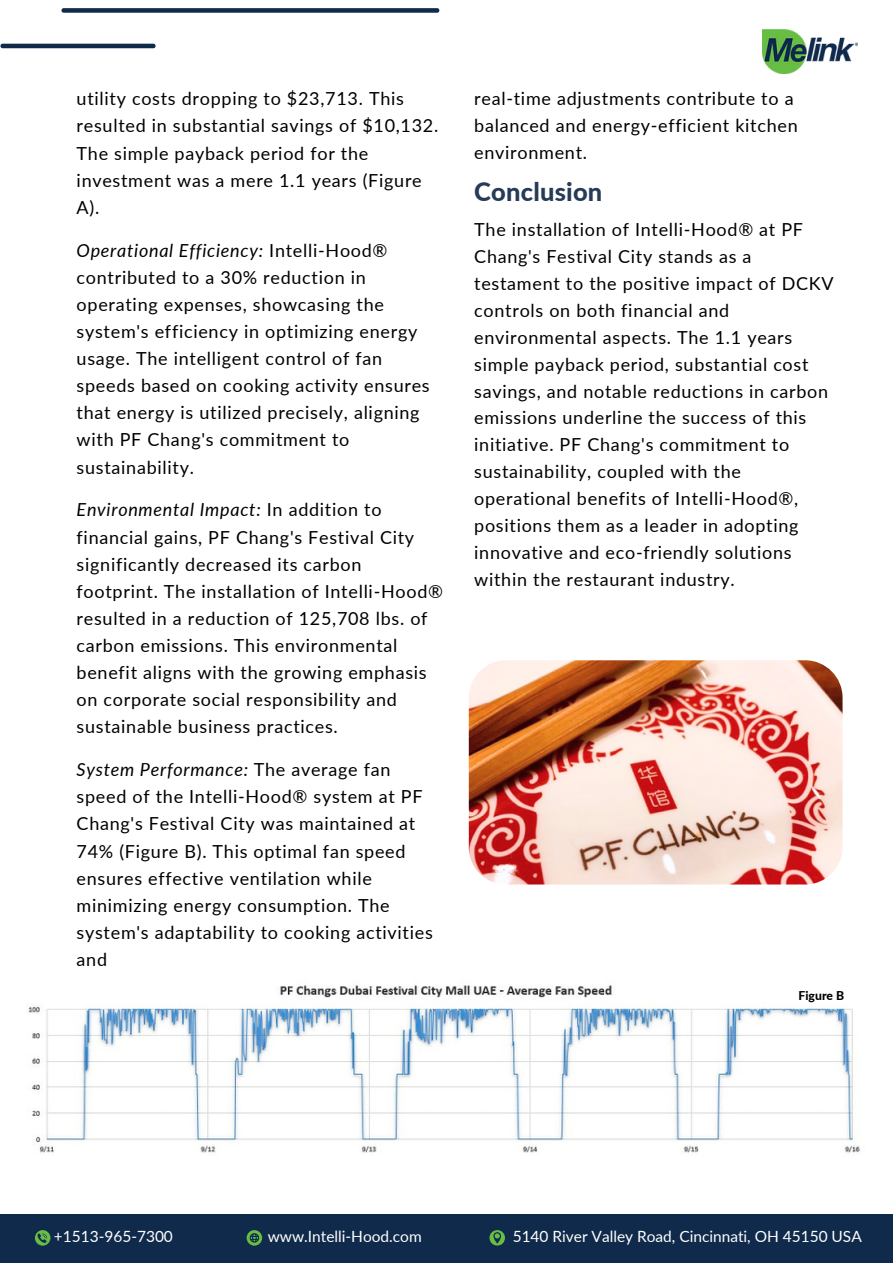
<style>
.page{position:relative;width:893px;height:1264px;background:#fff}
.page>*{position:absolute;margin:0;border:0;box-sizing:border-box;transform-origin:0 0}
.t1{font:800 25.5px "Lato";letter-spacing:.01em;color:#263b57}
.t2{font:18px/27.2px "Lato";letter-spacing:.04em;color:#000}
.t3{font:15.45px "Lato";color:#fff}
.t4{font:800 12.15px "Lato";color:#000}
.s1{font-style:italic}
</style>
<div class="page">
<div style="left:0;top:1214px;width:892px;height:48px;background:#102a4b"></div>
<img style="left:762px;top:30px;width:95px;height:44px">
<svg style="left:61px;top:8px;width:378px;height:5px;background:#243c5a"></svg>
<svg style="left:0;top:44px;width:155px;height:4px"></svg>
<img style="left:469px;top:660px;width:373px;height:224px;border-radius:37px">
<img style="left:28px;top:985px;width:832px;height:168px">
<svg style="left:35px;top:1230px;width:15px;height:15px"></svg>
<svg style="left:246px;top:1230px;width:16px;height:15px"></svg>
<svg style="left:489px;top:1230px;width:16px;height:15px"></svg>
<p class="t2" style="left:77px;top:85px;width:363px">utility costs dropping to $23,713. This resulted in substantial savings of $10,132.<br>The simple payback period for the investment was a mere 1.1 years (Figure<br>A).</p>
<p class="t2" style="left:77px;top:236px;width:354px"><span class="s1">Operational Efficiency:</span> Intelli-Hood® contributed to a 30% reduction in operating expenses, showcasing the system's efficiency in optimizing energy usage. The intelligent control of fan speeds based on cooking activity ensures that energy is utilized precisely, aligning with PF Chang's commitment to sustainability.</p>
<p class="t2" style="left:77px;top:496px;width:368px"><span class="s1">Environmental Impact:</span> In addition to financial gains, PF Chang's Festival City significantly decreased its carbon footprint. The installation of Intelli-Hood® resulted in a reduction of 125,708 lbs. of carbon emissions. This environmental benefit aligns with the growing emphasis on corporate social responsibility and sustainable business practices.</p>
<p class="t2" style="left:77px;top:755px;width:358px"><span class="s1">System Performance:</span> The average fan speed of the Intelli-Hood® system at PF Chang's Festival City was maintained at 74% (Figure B). This optimal fan speed ensures effective ventilation while minimizing energy consumption. The system's adaptability to cooking activities and</p>
<p class="t2" style="left:474px;top:85px;width:325px">real-time adjustments contribute to a balanced and energy-efficient kitchen environment.</p>
<p class="t1" style="left:474px;top:176px;width:130px">Conclusion</p>
<p class="t2" style="left:474px;top:215px;width:361px">The installation of Intelli-Hood® at PF Chang's Festival City stands as a testament to the positive impact of DCKV controls on both financial and environmental aspects. The 1.1 years simple payback period, substantial cost savings, and notable reductions in carbon emissions underline the success of this initiative. PF Chang's commitment to sustainability, coupled with the operational benefits of Intelli-Hood®, positions them as a leader in adopting innovative and eco-friendly solutions within the restaurant industry.</p>
<p class="t4" style="left:798px;top:987px;width:47px">Figure B</p>
<p class="t3" style="left:54px;top:1226px;width:120px">+1513-965-7300</p>
<p class="t3" style="left:268px;top:1226px;width:155px">www.Intelli-Hood.com</p>
<p class="t3" style="left:512px;top:1226px;width:350px">5140 River Valley Road, Cincinnati, OH 45150 USA</p>
</div>
